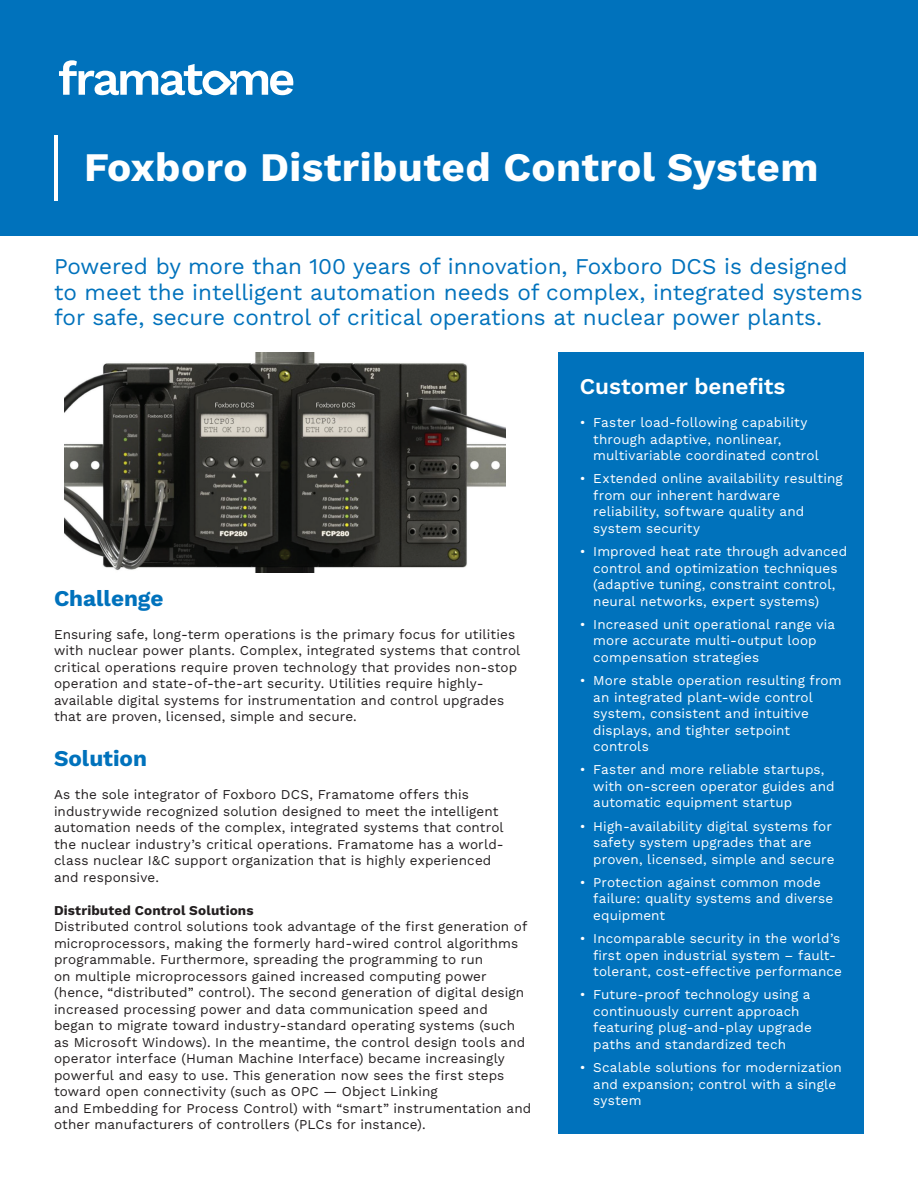
<style>
.page{position:relative;width:918px;height:1188px;background:#fff}
.page>*{position:absolute;margin:0;border:0;box-sizing:border-box;transform-origin:0 0}
.t1{font:40.5px "Work Sans";letter-spacing:.01em;color:#fff}
.t2{font:22.5px/25.5px "Work Sans";color:#0072bc}
.t3{font:22.5px "Work Sans";color:#fff}
.t4{font:13.5px/16.5px "Work Sans";letter-spacing:.01em;color:#231f20}
.t5{font:13.5px/16.5px "Work Sans";letter-spacing:.01em;color:#fff}
</style>
<div class="page">
<div style="left:0;top:0;width:918px;height:236px;background:#0072bc"></div>
<hr style="left:54px;top:135px;width:4px;height:66px;background:#fff">
<svg style="left:59px;top:60px;width:234px;height:35px"></svg>
<div style="left:558px;top:352px;width:306px;height:782px;background:#0072bc"></div>
<img style="left:64px;top:352px;width:442px;height:220px">
<h1 class="t1" style="left:84px;top:136px;width:736px">Foxboro Distributed Control System</h1>
<h2 class="t2" style="left:54px;top:253px;width:810px">Powered by more than 100 years of innovation, Foxboro DCS is designed to meet the intelligent automation needs of complex, integrated systems for safe, secure control of critical operations at nuclear power plants.</h2>
<h2 class="t2" style="left:54px;top:584px;width:111px">Challenge</h2>
<p class="t4" style="left:54px;top:625px;width:468px">Ensuring safe, long-term operations is the primary focus for utilities with nuclear power plants. Complex, integrated systems that control critical operations require proven technology that provides non-stop operation and state-of-the-art security. Utilities require highly&shy;available digital systems for instrumentation and control upgrades that are proven, licensed, simple and secure.</p>
<h2 class="t2" style="left:54px;top:745px;width:95px">Solution</h2>
<p class="t4" style="left:54px;top:786px;width:451px">As the sole integrator of Foxboro DCS, Framatome offers this industrywide recognized solution designed to meet the intelligent automation needs of the complex, integrated systems that control the nuclear industry’s critical operations. Framatome has a world&shy;class nuclear I&amp;C support organization that is highly experienced and responsive.</p>
<p class="t4" style="left:54px;top:901px;width:479px">Distributed Control Solutions<br>Distributed control solutions took advantage of the first generation of microprocessors, making the formerly hard-wired control algorithms programmable. Furthermore, spreading the programming to run<br>on multiple microprocessors gained increased computing power (hence, “distributed” control). The second generation of digital design increased processing power and data communication speed and<br>began to migrate toward industry-standard operating systems (such as Microsoft Windows). In the meantime, the control design tools and operator interface (Human Machine Interface) became increasingly powerful and easy to use. This generation now sees the first steps toward open connectivity (such as OPC — Object Linking<br>and Embedding for Process Control) with “smart” instrumentation and other manufacturers of controllers (PLCs for instance).</p>
<h2 class="t3" style="left:580px;top:369px;width:207px">Customer benefits</h2>
<p class="t5" style="left:593px;top:414px;width:227px;text-indent:-14px">• Faster load-following capability through adaptive, nonlinear, multivariable coordinated control</p>
<p class="t5" style="left:593px;top:470px;width:251px;text-indent:-14px">• Extended online availability resulting from our inherent hardware reliability, software quality and system security</p>
<p class="t5" style="left:593px;top:543px;width:256px;text-indent:-14px">• Improved heat rate through advanced control and optimization techniques (adaptive tuning, constraint control, neural networks, expert systems)</p>
<p class="t5" style="left:593px;top:616px;width:243px;text-indent:-14px">• Increased unit operational range via more accurate multi-output loop compensation strategies</p>
<p class="t5" style="left:593px;top:672px;width:250px;text-indent:-14px">• More stable operation resulting from an integrated plant-wide control system, consistent and intuitive displays, and tighter setpoint controls</p>
<p class="t5" style="left:593px;top:761px;width:243px;text-indent:-14px">• Faster and more reliable startups, with on-screen operator guides and automatic equipment startup</p>
<p class="t5" style="left:593px;top:817px;width:243px;text-indent:-14px">• High-availability digital systems for safety system upgrades that are proven, licensed, simple and secure</p>
<p class="t5" style="left:593px;top:874px;width:242px;text-indent:-14px">• Protection against common mode failure: quality systems and diverse equipment</p>
<p class="t5" style="left:593px;top:930px;width:250px;text-indent:-14px">• Incomparable security in the world’s first open industrial system – fault&shy;tolerant, cost-effective performance</p>
<p class="t5" style="left:593px;top:986px;width:220px;text-indent:-14px">• Future-proof technology using a continuously current approach featuring plug-and-play upgrade paths and standardized tech</p>
<p class="t5" style="left:593px;top:1059px;width:250px;text-indent:-14px">• Scalable solutions for modernization and expansion; control with a single system</p>
</div>
